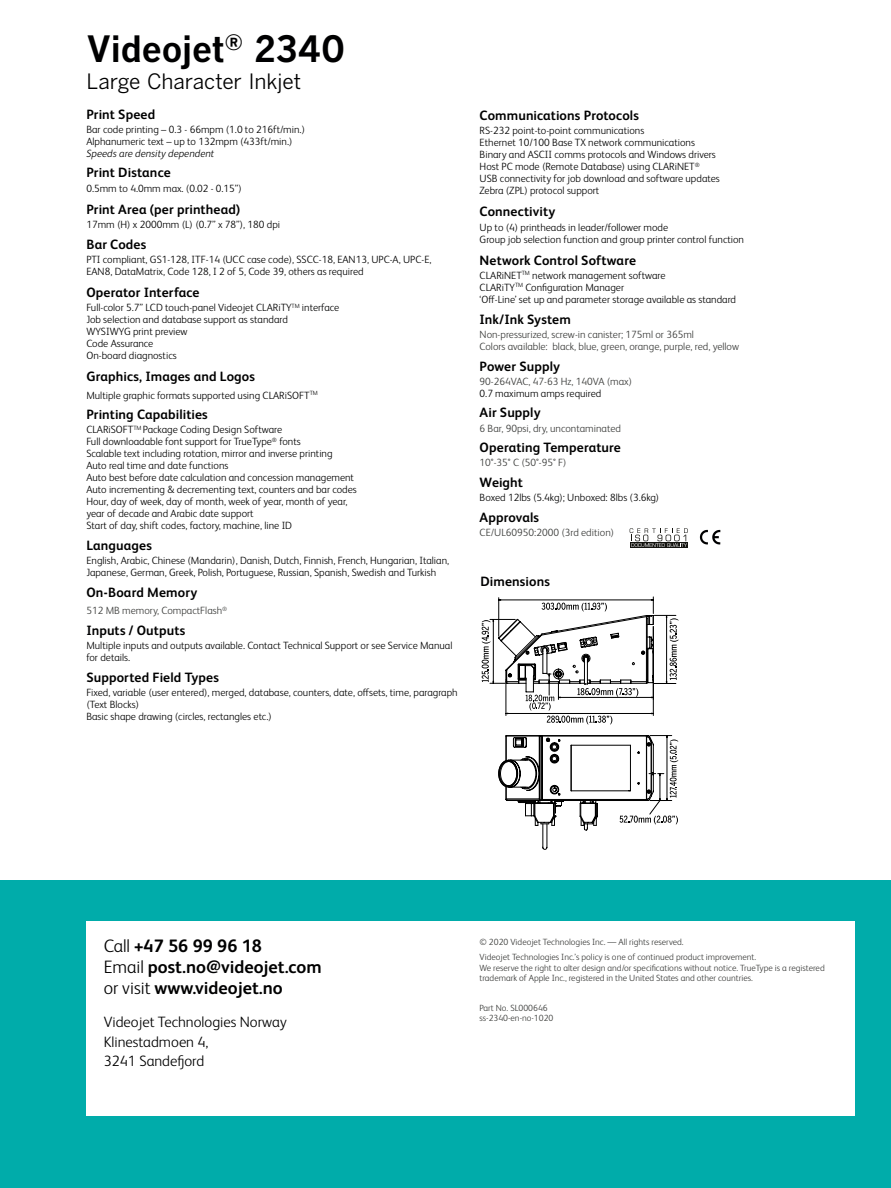
<style>
.page{position:relative;width:891px;height:1188px;background:#fff}
.page>*{position:absolute;margin:0;border:0;box-sizing:border-box;transform-origin:0 0}
.t1{font:700 36px "Benton Gothic";letter-spacing:-.005em;color:#000001}
.t2{font:21px "Benton Gothic";letter-spacing:-.01em;color:#000001}
.t3{font:700 18px/21px "FS Albert Pro";color:#000001}
.t4{font:300 15px/19.5px "FS Albert Pro";color:#000001}
.t5{font:700 13.5px "FS Albert Pro";letter-spacing:.01em;color:#000001}
.t6{font:300 10.5px/12px "FS Albert Pro";color:#000001}
.t7{font:300 10.5px/12px "FS Albert Pro";color:#393a38}
.t8{font:italic 300 10.5px "FS Albert Pro";color:#000001}
.t9{font:300 9px/10.5px "FS Albert Pro";color:#393a38}
.s1{font-weight:300}
</style>
<div class="page">
<div style="left:0;top:880px;width:891px;height:308px;background:#00acaa"></div>
<div style="left:86px;top:921px;width:769px;height:195px;background:#fff"></div>
<div style="left:630px;top:542px;width:58px;height:6px;background:#141410"></div>
<svg style="left:630px;top:528px;width:58px;height:19px"></svg>
<svg style="left:700px;top:530px;width:20px;height:14px"></svg>
<svg style="left:498px;top:735px;width:180px;height:115px"></svg>
<svg style="left:482px;top:597px;width:197px;height:128px"></svg>
<h1 class="t1" style="left:86px;top:28px;width:260px">Videojet<sup>®</sup> 2340</h1>
<h2 class="t2" style="left:86px;top:69px;width:216px">Large Character Inkjet</h2>
<p class="t5" style="left:86px;top:104px;width:70px">Print Speed</p>
<p class="t6" style="left:86px;top:122px;width:220px">Bar code printing – 0.3 - 66mpm (1.0 to 216ft/min.)<br>Alphanumeric text – up to 132mpm (433ft/min.)</p>
<p class="t8" style="left:86px;top:146px;width:129px">Speeds are density dependent</p>
<p class="t5" style="left:86px;top:163px;width:86px">Print Distance</p>
<p class="t6" style="left:86px;top:181px;width:157px">0.5mm to 4.0mm max. (0.02 - 0.15”)</p>
<p class="t5" style="left:86px;top:200px;width:155px">Print Area (per printhead)</p>
<p class="t6" style="left:86px;top:218px;width:195px">17mm (H) x 2000mm (L) (0.7” x 78”), 180 dpi</p>
<p class="t5" style="left:86px;top:235px;width:61px">Bar Codes</p>
<p class="t6" style="left:86px;top:253px;width:347px">PTI compliant, GS1-128, ITF-14 (UCC case code), SSCC-18, EAN13, UPC-A, UPC-E,<br>EAN8, DataMatrix, Code 128, I 2 of 5, Code 39, others as required</p>
<p class="t5" style="left:86px;top:283px;width:115px">Operator Interface</p>
<p class="t6" style="left:86px;top:301px;width:255px">Full-color 5.7” LCD touch-panel Videojet CLARiTY<sup>TM</sup> interface Job selection and database support as standard<br>WYSIWYG print preview<br>Code Assurance<br>On-board diagnostics</p>
<p class="t5" style="left:86px;top:367px;width:170px">Graphics, Images and Logos</p>
<p class="t6" style="left:86px;top:388px;width:233px">Multiple graphic formats supported using CLARiSOFT<sup>TM</sup></p>
<p class="t5" style="left:86px;top:405px;width:123px">Printing Capabilities</p>
<p class="t6" style="left:86px;top:423px;width:272px">CLARiSOFT<sup>TM</sup> Package Coding Design Software<br>Full downloadable font support for TrueType<sup>®</sup> fonts<br>Scalable text including rotation, mirror and inverse printing<br>Auto real time and date functions<br>Auto best before date calculation and concession management Auto incrementing &amp; decrementing text, counters and bar codes Hour, day of week, day of month, week of year, month of year, year of decade and Arabic date support<br>Start of day, shift codes, factory, machine, line ID</p>
<p class="t5" style="left:86px;top:536px;width:67px">Languages</p>
<p class="t6" style="left:86px;top:554px;width:364px">English, Arabic, Chinese (Mandarin), Danish, Dutch, Finnish, French, Hungarian, Italian,<br>Japanese, German, Greek, Polish, Portuguese, Russian, Spanish, Swedish and Turkish</p>
<p class="t5" style="left:86px;top:583px;width:112px">On-Board Memory</p>
<p class="t7" style="left:86px;top:604px;width:142px">512 MB memory, CompactFlash<sup>®</sup></p>
<p class="t5" style="left:86px;top:621px;width:100px">Inputs / Outputs</p>
<p class="t6" style="left:86px;top:639px;width:368px">Multiple inputs and outputs available. Contact Technical Support or see Service Manual for details.</p>
<p class="t5" style="left:86px;top:668px;width:134px">Supported Field Types</p>
<p class="t6" style="left:86px;top:686px;width:373px">Fixed, variable (user entered), merged, database, counters, date, offsets, time, paragraph (Text Blocks)<br>Basic shape drawing (circles, rectangles etc.)</p>
<p class="t5" style="left:480px;top:106px;width:161px">Communications Protocols</p>
<p class="t6" style="left:480px;top:124px;width:242px">RS-232 point-to-point communications<br>Ethernet 10/100 Base TX network communications Binary and ASCII comms protocols and Windows drivers Host PC mode (Remote Database) using CLARiNET<sup>® </sup>USB connectivity for job download and software updates Zebra (ZPL) protocol support</p>
<p class="t5" style="left:480px;top:202px;width:77px">Connectivity</p>
<p class="t6" style="left:480px;top:220px;width:266px">Up to (4) printheads in leader/follower mode<br>Group job selection function and group printer control function</p>
<p class="t5" style="left:480px;top:251px;width:158px">Network Control Software</p>
<p class="t6" style="left:480px;top:269px;width:258px">CLARiNET<sup>TM</sup> network management software<br>CLARiTY<sup>TM</sup> Configuration Manager<br>‘Off-Line’ set up and parameter storage available as standard</p>
<p class="t5" style="left:480px;top:310px;width:93px">Ink/Ink System</p>
<p class="t7" style="left:480px;top:328px;width:261px">Non-pressurized, screw-in canister; 175ml or 365ml<br>Colors available: black, blue, green, orange, purple, red, yellow</p>
<p class="t5" style="left:480px;top:356px;width:82px">Power Supply</p>
<p class="t7" style="left:480px;top:374px;width:154px">90-264VAC, 47-63 Hz, 140VA (max)</p>
<p class="t6" style="left:480px;top:386px;width:123px">0.7 maximum amps required</p>
<p class="t5" style="left:480px;top:403px;width:62px">Air Supply</p>
<p class="t7" style="left:480px;top:421px;width:143px">6 Bar, 90psi, dry, uncontaminated</p>
<p class="t5" style="left:480px;top:438px;width:143px">Operating Temperature</p>
<p class="t7" style="left:480px;top:456px;width:89px">10°-35° C (50°-95° F)</p>
<p class="t5" style="left:480px;top:473px;width:45px">Weight</p>
<p class="t6" style="left:480px;top:491px;width:181px">Boxed 12lbs (5.4kg); Unboxed: 8lbs (3.6kg)</p>
<p class="t5" style="left:480px;top:508px;width:61px">Approvals</p>
<p class="t7" style="left:480px;top:526px;width:136px">CE/UL60950:2000 (3rd edition)</p>
<p class="t5" style="left:480px;top:572px;width:71px">Dimensions</p>
<h3 class="t3" style="left:104px;top:935px;width:220px"><span class="s1">Call</span> +47 56 99 96 18<br><span class="s1">Email</span> post.no@videojet.com <span class="s1">or visit</span> www.videojet.no</h3>
<h3 class="t4" style="left:104px;top:1012px;width:185px">Videojet Technologies Norway<br>Klinestadmoen 4,<br>3241 Sandefjord</h3>
<p class="t9" style="left:480px;top:934px;width:278px;line-height:14.7px">© 2020 Videojet Technologies Inc. — All rights reserved.<br>Videojet Technologies Inc.’s policy is one of continued product improvement.</p>
<p class="t9" style="left:480px;top:962px;width:347px">We reserve the right to alter design and/or specifications without notice. TrueType is a registered trademark of Apple Inc., registered in the United States and other countries.</p>
<p class="t9" style="left:480px;top:1002px;width:75px">Part No. SL000646 ss-2340-en-no-1020</p>
</div>
